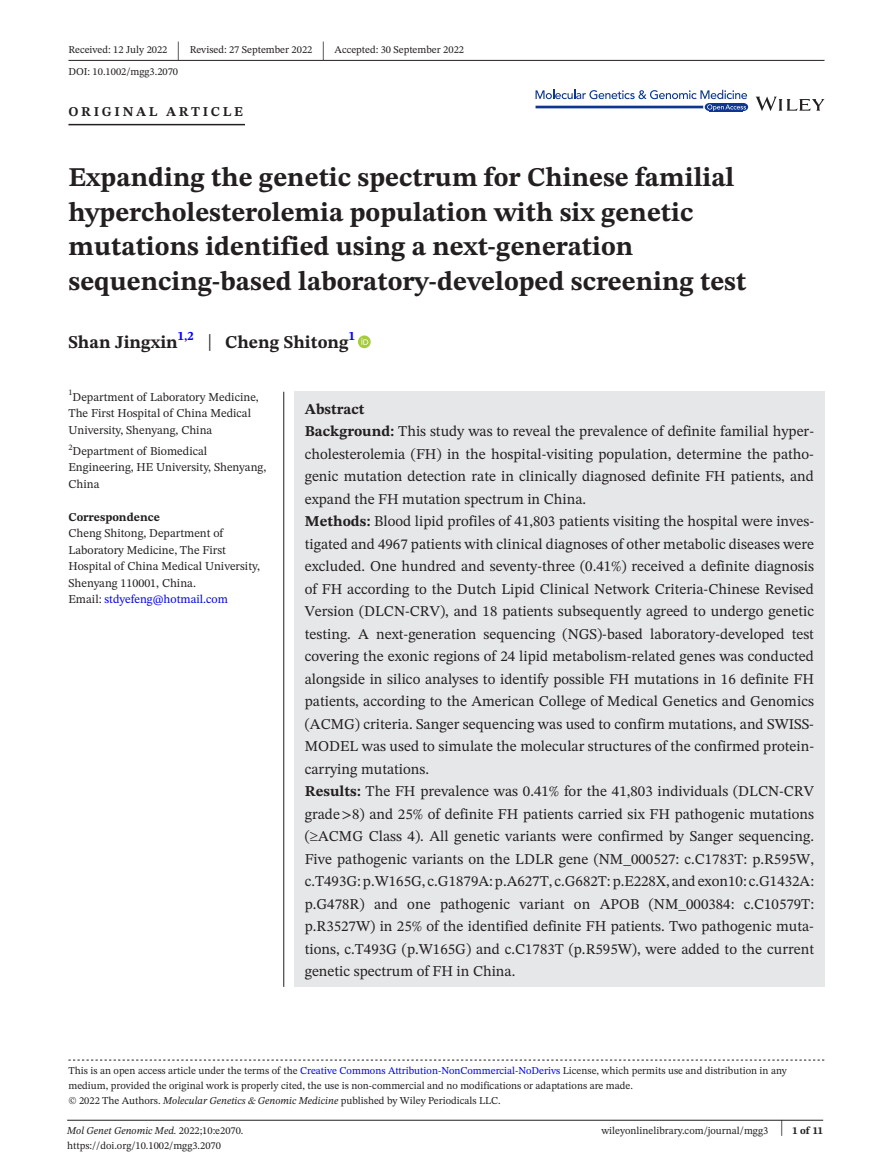
<style>
.page{position:relative;width:893px;height:1174px;background:#fff}
.page>*{position:absolute;margin:0;border:0;box-sizing:border-box;transform-origin:0 0}
.t1{font:700 27px/34.5px "STIX Two Text";color:#231f20}
.t2{font:25.65px "STIX Two Text";color:#231f20;scale:.49 1}
.t3{font:700 18px "STIX Two Text";color:#231f20}
.t4{font:15px/22.5px "STIX Two Text";color:#231f20}
.t5{font:700 13.5px "STIX Two Text";letter-spacing:.2em;color:#231f20}
.t6{font:12px/16.5px "STIX Two Text";color:#231f20}
.t7{font:700 12px "STIX Two Text";color:#231f20}
.t8{font:10.5px/15px "STIX Two Text";color:#231f20}
.t9{font:italic 10.5px "STIX Two Text";color:#231f20}
.t10{font:700 10.5px "STIX Two Text";color:#231f20}
.s1{font-weight:400;font-size:23.4px}
.s2{color:#00f}
.s3{font-weight:700}
.s4{font-family:"STIX"}
.s5{font-style:italic}
.s6{font-style:normal}
.s7{font-weight:400;font-size:22.2px}
</style>
<div class="page">
<hr style="left:67px;top:1119px;width:756px;height:1px;background:#231f20">
<svg style="left:756px;top:97px;width:68px;height:14px"></svg>
<svg style="left:536px;top:90px;width:211px;height:21px"></svg>
<hr style="left:68px;top:60px;width:756px;height:1px;background:#231f20">
<hr style="left:68px;top:124px;width:177px;height:1px;background:#231f20">
<svg style="left:358px;top:335px;width:13px;height:13px"></svg>
<svg style="left:361px;top:338px;width:7px;height:7px"></svg>
<svg style="left:68px;top:1059px;width:756px;height:1px"></svg>
<div style="left:294px;top:392px;width:530px;height:595px;background:#e6e7e9"></div>
<hr style="left:283px;top:392px;width:1px;height:595px;background:#231f20">
<p class="t8" style="left:68px;top:42px;width:101px">Received: 12 July 2022</p>
<h2 class="t2" style="left:177px;top:32px;width:8px">|</h2>
<p class="t8" style="left:190px;top:42px;width:124px">Revised: 27 September 2022</p>
<h2 class="t2" style="left:322px;top:32px;width:8px">|</h2>
<p class="t8" style="left:335px;top:42px;width:131px">Accepted: 30 September 2022</p>
<p class="t8" style="left:68px;top:64px;width:111px">DOI: 10.1002/mgg3.2070</p>
<p class="t5" style="left:68px;top:101px;width:176px">ORIGINAL ARTICLE</p>
<h1 class="t1" style="left:68px;top:161px;width:679px">Expanding the genetic spectrum for Chinese familial hypercholesterolemia population with six genetic mutations identified using a next-generation sequencing-based laboratory-developed screening test</h1>
<p class="t3" style="left:68px;top:329px;width:288px">Shan Jingxin<sup>1,2</sup> <span class="s1">|</span> Cheng Shitong<sup>1</sup></p>
<p class="t6" style="left:68px;top:388px;width:192px"><sup>1</sup>Department of Laboratory Medicine,<br>The First Hospital of China Medical<br>University, Shenyang, China</p>
<p class="t6" style="left:68px;top:442px;width:199px"><sup>2</sup>Department of Biomedical<br>Engineering, HE University, Shenyang,<br>China</p>
<p class="t7" style="left:68px;top:508px;width:93px">Correspondence</p>
<p class="t6" style="left:68px;top:525px;width:193px">Cheng Shitong, Department of<br>Laboratory Medicine, The First<br>Hospital of China Medical University,<br>Shenyang 110001, China.<br>Email: <span class="s2">stdyefeng@hotmail.com</span></p>
<p class="t4" style="left:305px;top:397px;width:511px"><span class="s3">Abstract<br>Background:</span> This study was to reveal the prevalence of definite familial hyper&shy;cholesterolemia (FH) in the hospital-visiting population, determine the patho&shy;genic mutation detection rate in clinically diagnosed definite FH patients, and expand the FH mutation spectrum in China.<br><span class="s3">Methods:</span> Blood lipid profiles of 41,803 patients visiting the hospital were inves&shy;tigated and 4967 patients with clinical diagnoses of other metabolic diseases were excluded. One hundred and seventy-three (0.41%) received a definite diagnosis of FH according to the Dutch Lipid Clinical Network Criteria-Chinese Revised Version (DLCN-CRV), and 18 patients subsequently agreed to undergo genetic testing. A next-generation sequencing (NGS)-based laboratory-developed test covering the exonic regions of 24 lipid metabolism-related genes was conducted alongside in silico analyses to identify possible FH mutations in 16 definite FH patients, according to the American College of Medical Genetics and Genomics (ACMG) criteria. Sanger sequencing was used to confirm mutations, and SWISS-MODEL was used to simulate the molecular structures of the confirmed protein&shy;carrying mutations.<br><span class="s3">Results:</span> The FH prevalence was 0.41% for the 41,803 individuals (DLCN-CRV grade<span class="s4">&gt;</span>8) and 25% of definite FH patients carried six FH pathogenic mutations (≥ACMG Class 4). All genetic variants were confirmed by Sanger sequencing.<br>Five pathogenic variants on the LDLR gene (NM_000527: c.C1783T: p.R595W, c.T493G: p.W165G, c.G1879A: p.A627T, c.G682T: p.E228X, and exon10: c.G1432A: p.G478R) and one pathogenic variant on APOB (NM_000384: c.C10579T: p.R3527W) in 25% of the identified definite FH patients. Two pathogenic muta&shy;tions, c.T493G (p.W165G) and c.C1783T (p.R595W), were added to the current genetic spectrum of FH in China.</p>
<p class="t8" style="left:68px;top:1063px;width:720px">This is an open access article under the terms of the <span class="s2">Creative Commons Attribution-NonCommercial-NoDerivs</span> License, which permits use and distribution in any medium, provided the original work is properly cited, the use is non-commercial and no modifications or adaptations are made.<br>© 2022 The Authors. <span class="s5">Molecular Genetics &amp; Genomic Medicine</span> published by Wiley Periodicals LLC.</p>
<p class="t9" style="left:67px;top:1123px;width:178px">Mol Genet Genomic Med. <span class="s6">2022;10:e2070.</span></p>
<p class="t10" style="left:780px;top:1123px;width:45px"><span class="s7">|</span> 1 of 11</p>
<p class="t8" style="left:67px;top:1138px;width:155px">https://doi.org/10.1002/mgg3.2070</p>
<p class="t8" style="left:601px;top:1123px;width:168px">wileyonlinelibrary.com/journal/mgg3</p>
</div>
